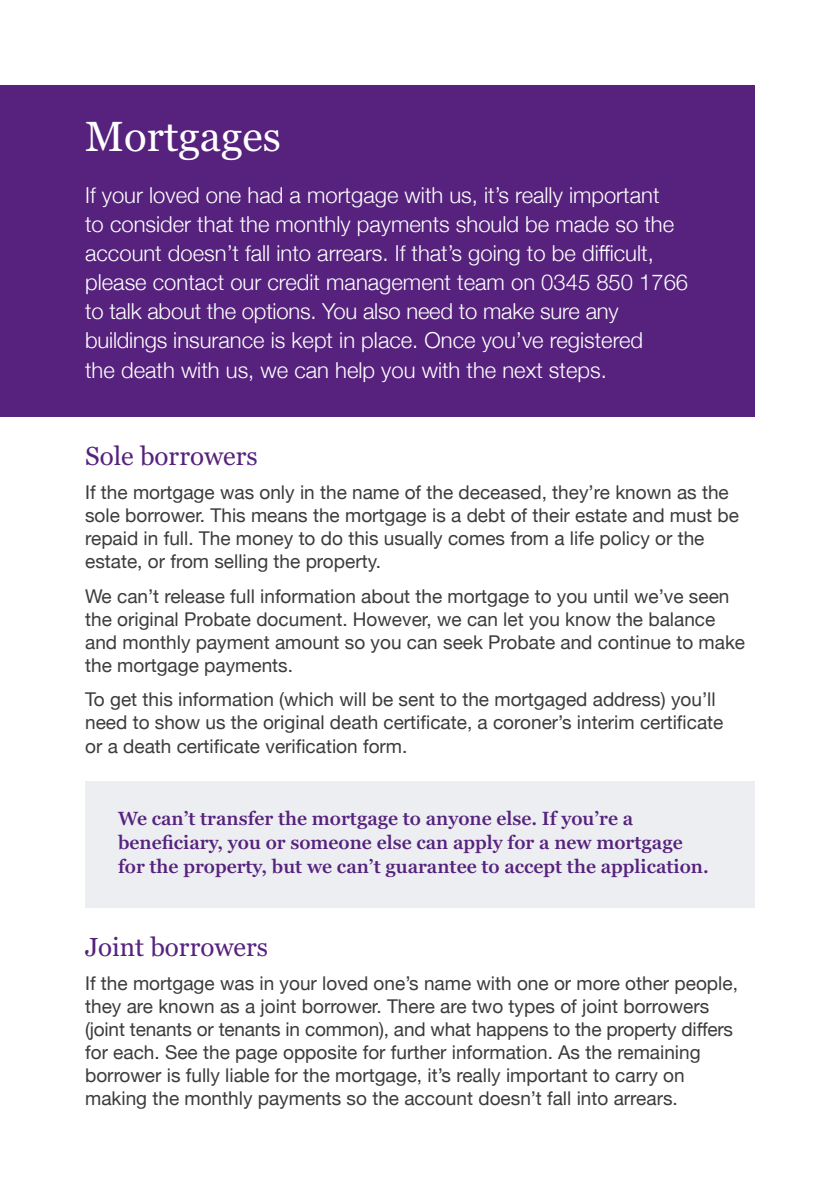
<style>
.page{position:relative;width:840px;height:1191px;background:#fff}
.page>*{position:absolute;margin:0;border:0;box-sizing:border-box;transform-origin:0 0}
.t1{font:42px "Georgia Pro";color:#fff}
.t2{font:26px "Georgia Pro";color:#56227d}
.t3{font:300 22px/29.2px "Helvetica Neue";color:#fff}
.t4{font:19px/23px "Helvetica Neue";color:#3c3c3b}
.t5{font:600 19px/24px "Georgia Pro";color:#56227d}
</style>
<div class="page">
<div style="left:85px;top:781px;width:669px;height:126px;background:#eceef1"></div>
<div style="left:0;top:85px;width:754px;height:332px;background:#56227d"></div>
<h1 class="t1" style="left:85px;top:112px;width:197px">Mortgages</h1>
<p class="t3" style="left:85px;top:178px;width:604px">If your loved one had a mortgage with us, it’s really important<br>to consider that the monthly payments should be made so the account doesn’t fall into arrears. If that’s going to be difficult, please contact our credit management team on 0345 850 1766 to talk about the options. You also need to make sure any buildings insurance is kept in place. Once you’ve registered<br>the death with us, we can help you with the next steps.</p>
<h2 class="t2" style="left:85px;top:441px;width:174px">Sole borrowers</h2>
<p class="t4" style="left:85px;top:482px;width:655px">If the mortgage was only in the name of the deceased, they’re known as the sole borrower. This means the mortgage is a debt of their estate and must be repaid in full. The money to do this usually comes from a life policy or the estate, or from selling the property.</p>
<p class="t4" style="left:85px;top:585px;width:661px">We can’t release full information about the mortgage to you until we’ve seen the original Probate document. However, we can let you know the balance and monthly payment amount so you can seek Probate and continue to make the mortgage payments.</p>
<p class="t4" style="left:85px;top:688px;width:639px;line-height:23.6px">To get this information (which will be sent to the mortgaged address) you’ll need to show us the original death certificate, a coroner’s interim certificate or a death certificate verification form.</p>
<p class="t5" style="left:118px;top:807px;width:592px">We can’t transfer the mortgage to anyone else. If you’re a beneficiary, you or someone else can apply for a new mortgage for the property, but we can’t guarantee to accept the application.</p>
<h2 class="t2" style="left:85px;top:932px;width:184px">Joint borrowers</h2>
<p class="t4" style="left:85px;top:973px;width:654px">If the mortgage was in your loved one’s name with one or more other people, they are known as a joint borrower. There are two types of joint borrowers (joint tenants or tenants in common), and what happens to the property differs for each. See the page opposite for further information. As the remaining borrower is fully liable for the mortgage, it’s really important to carry on making the monthly payments so the account doesn’t fall into arrears.</p>
</div>
